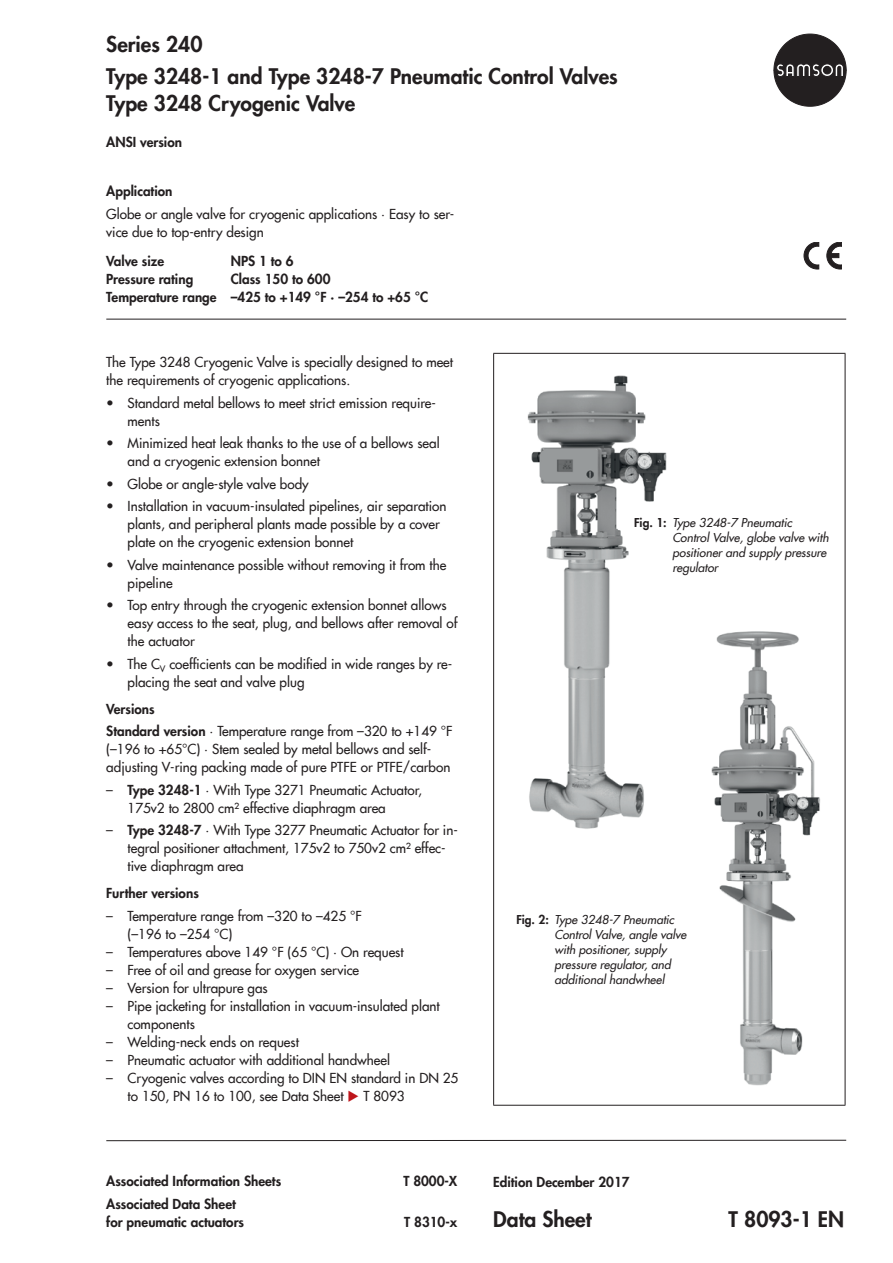
<style>
.page{position:relative;width:893px;height:1263px;background:#fff}
.page>*{position:absolute;margin:0;border:0;box-sizing:border-box;transform-origin:0 0}
.t1{font:800 21px/31.5px "Futura Com";color:#231f20}
.t2{font:500 13.5px/18px "Futura Com";color:#231f20}
.t3{font:800 13.5px/18px "Futura Com";color:#231f20}
.t4{font:italic 500 12px/15px "Futura Com";color:#231f20}
.s1{font-family:"Futura";font-weight:400}
.s2{font-weight:800}
.s3{color:#be151b}
.s4{font-weight:800;font-style:normal}
</style>
<div class="page">
<svg style="left:774px;top:34px;width:72px;height:72px"></svg>
<hr style="left:106px;top:319px;width:740px;height:1px;background:#231f20">
<svg style="left:106px;top:1139px;width:741px;height:2px"></svg>
<svg style="left:804px;top:242px;width:15px;height:27px"></svg>
<svg style="left:827px;top:242px;width:15px;height:27px"></svg>
<hr style="left:829px;top:254px;width:10px;height:4px;background:#231f20">
<hr style="left:493px;top:353px;width:352px;height:1px;background:#231f20">
<hr style="left:493px;top:354px;width:1px;height:751px;background:#231f20">
<hr style="left:845px;top:354px;width:1px;height:751px;background:#231f20">
<hr style="left:493px;top:1105px;width:352px;height:1px;background:#231f20">
<img style="left:711px;top:631px;width:109px;height:455px">
<img style="left:527px;top:375px;width:140px;height:454px">
<h1 class="t1" style="left:106px;top:28px;width:513px">Series 240<br>Type 3248-1 and Type 3248-7 Pneumatic Control Valves</h1>
<h1 class="t1" style="left:106px;top:86px;width:251px">Type 3248 Cryogenic Valve</h1>
<p class="t3" style="left:106px;top:132px;width:77px">ANSI version</p>
<p class="t3" style="left:106px;top:182px;width:68px">Application</p>
<p class="t2" style="left:106px;top:204px;width:350px">Globe or angle valve for cryogenic applications · Easy to ser&shy;vice due to top-entry design</p>
<p class="t3" style="left:106px;top:251px;width:59px">Valve size</p>
<p class="t3" style="left:231px;top:251px;width:64px">NPS 1 to 6</p>
<p class="t3" style="left:106px;top:269px;width:88px">Pressure rating</p>
<p class="t3" style="left:106px;top:269px;width:323px;text-indent:124px">Class 150 to 600<br>Temperature range –425 to +149 °F · –254 to +65 °C</p>
<p class="t2" style="left:106px;top:352px;width:348px">The Type 3248 Cryogenic Valve is specially designed to meet the requirements of cryogenic applications.</p>
<p class="t2" style="left:128px;top:393px;width:310px;text-indent:-21px"><span class="s1">•</span> Standard metal bellows to meet strict emission require&shy;ments</p>
<p class="t2" style="left:128px;top:433px;width:314px;text-indent:-21px"><span class="s1">•</span> Minimized heat leak thanks to the use of a bellows seal and a cryogenic extension bonnet</p>
<p class="t2" style="left:106px;top:474px;width:204px"><span class="s1">•</span> Globe or angle-style valve body</p>
<p class="t2" style="left:128px;top:496px;width:320px;text-indent:-21px"><span class="s1">•</span> Installation in vacuum-insulated pipelines, air separation plants, and peripheral plants made possible by a cover plate on the cryogenic extension bonnet</p>
<p class="t2" style="left:128px;top:555px;width:320px;text-indent:-21px"><span class="s1">•</span> Valve maintenance possible without removing it from the pipeline</p>
<p class="t2" style="left:128px;top:595px;width:331px;text-indent:-21px"><span class="s1">•</span> Top entry through the cryogenic extension bonnet allows easy access to the seat, plug, and bellows after removal of the actuator</p>
<p class="t2" style="left:128px;top:654px;width:326px;text-indent:-21px"><span class="s1">•</span> The C<sub>V</sub> coefficients can be modified in wide ranges by re&shy;placing the seat and valve plug</p>
<p class="t2" style="left:106px;top:697px;width:348px;line-height:22.5px"><span class="s2">Versions<br>Standard version</span> · Temperature range from –320 to +149 °F</p>
<p class="t2" style="left:106px;top:739px;width:346px">(–196 to +65°C) · Stem sealed by metal bellows and self&shy;adjusting V-ring packing made of pure PTFE or PTFE/carbon</p>
<p class="t2" style="left:128px;top:780px;width:296px;text-indent:-21px"><span class="s1">–</span> <span class="s2">Type 3248-1</span> · With Type 3271 Pneumatic Actuator,<br>175v2 to 2800 cm² effective diaphragm area</p>
<p class="t2" style="left:128px;top:820px;width:332px;text-indent:-21px"><span class="s1">–</span> <span class="s2">Type 3248-7</span> · With Type 3277 Pneumatic Actuator for in&shy;tegral positioner attachment, 175v2 to 750v2 cm² effec&shy;tive diaphragm area</p>
<p class="t3" style="left:106px;top:884px;width:94px">Further versions</p>
<p class="t2" style="left:128px;top:906px;width:236px;text-indent:-21px"><span class="s1">–</span> Temperature range from –320 to –425 °F (–196 to –254 °C)</p>
<p class="t2" style="left:106px;top:942px;width:299px"><span class="s1">–</span> Temperatures above 149 °F (65 °C) · On request</p>
<p class="t2" style="left:106px;top:960px;width:254px"><span class="s1">–</span> Free of oil and grease for oxygen service</p>
<p class="t2" style="left:106px;top:978px;width:163px"><span class="s1">–</span> Version for ultrapure gas</p>
<p class="t2" style="left:128px;top:996px;width:314px;text-indent:-21px"><span class="s1">–</span> Pipe jacketing for installation in vacuum-insulated plant components</p>
<p class="t2" style="left:106px;top:1032px;width:194px"><span class="s1">–</span> Welding-neck ends on request</p>
<p class="t2" style="left:106px;top:1050px;width:285px"><span class="s1">–</span> Pneumatic actuator with additional handwheel</p>
<p class="t2" style="left:128px;top:1068px;width:332px;text-indent:-21px"><span class="s1">–</span> Cryogenic valves according to DIN EN standard in DN 25 to 150, PN 16 to 100, see Data Sheet <span class="s3">◆</span> T 8093</p>
<p class="t4" style="left:672px;top:514px;width:158px;text-indent:-38px"><span class="s4">Fig. 1:</span> Type 3248-7 Pneumatic<br>Control Valve, globe valve with positioner and supply pressure regulator</p>
<p class="t4" style="left:555px;top:912px;width:133px;text-indent:-38px"><span class="s4">Fig. 2:</span> Type 3248-7 Pneumatic<br>Control Valve, angle valve with positioner, supply pressure regulator, and additional handwheel</p>
<p class="t3" style="left:106px;top:1172px;width:176px">Associated Information Sheets</p>
<p class="t3" style="left:403px;top:1172px;width:55px">T 8000-X</p>
<p class="t3" style="left:493px;top:1172px;width:138px">Edition December 2017</p>
<p class="t3" style="left:106px;top:1194px;width:139px">Associated Data Sheet for pneumatic actuators</p>
<h1 class="t1" style="left:493px;top:1203px;width:100px">Data Sheet</h1>
<h1 class="t1" style="left:729px;top:1203px;width:117px">T 8093-1 EN</h1>
<p class="t3" style="left:404px;top:1212px;width:54px">T 8310-x</p>
</div>
